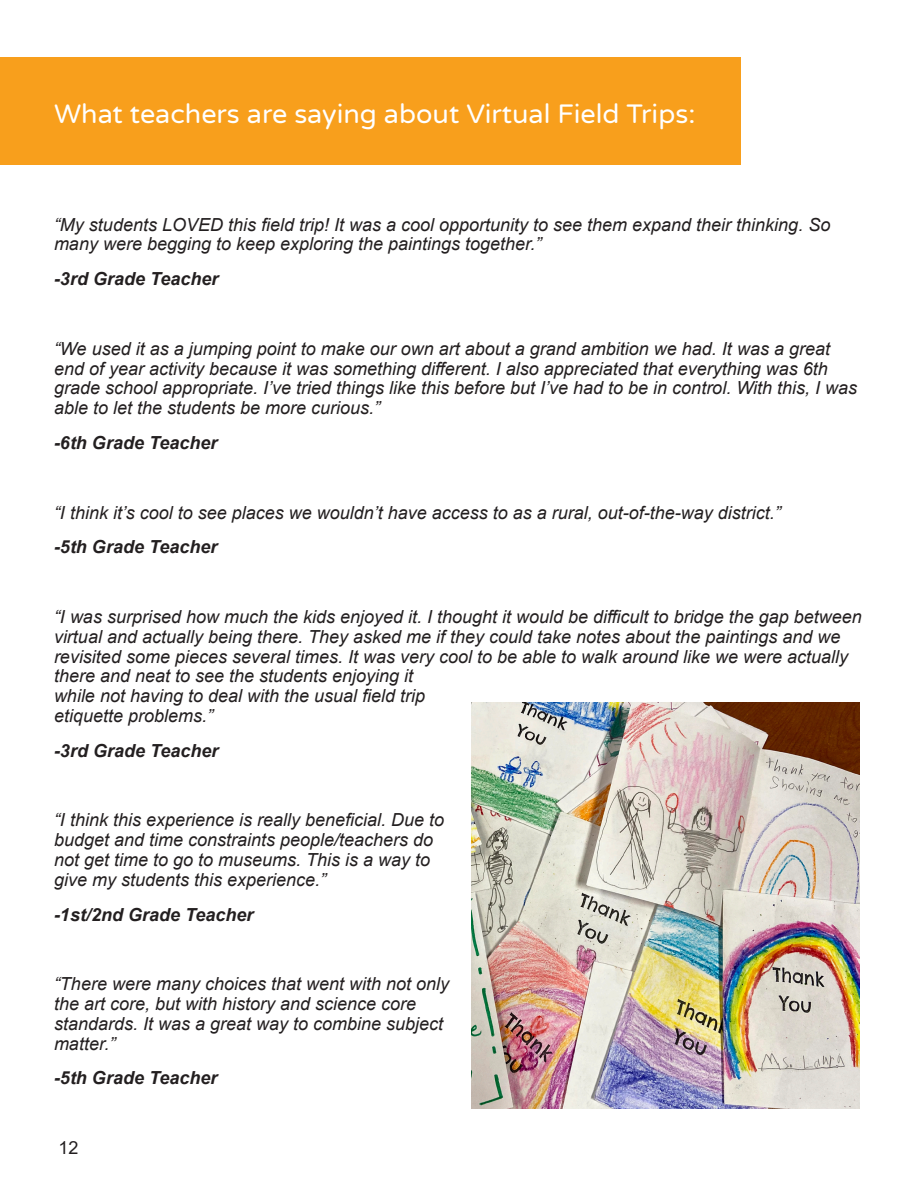
<style>
.page{position:relative;width:918px;height:1188px;background:#fff}
.page>*{position:absolute;margin:0;border:0;box-sizing:border-box;transform-origin:0 0}
.t1{font:27px "Varela Round";color:#fff}
.t2{font:italic 18px/19.8px "Arial";color:#231f20}
.t3{font:italic 700 18px "Arial";color:#231f20}
.t4{font:18px "Arial";color:#231f20}
</style>
<div class="page">
<div style="left:0;top:57px;width:741px;height:108px;background:#f89f1c"></div>
<img style="left:471px;top:703px;width:388px;height:406px">
<p class="t1" style="left:54px;top:95px;width:643px">What teachers are saying about Virtual Field Trips:</p>
<p class="t2" style="left:54px;top:215px;width:778px">“My students LOVED this field trip! It was a cool opportunity to see them expand their thinking. So many were begging to keep exploring the paintings together.”</p>
<p class="t3" style="left:54px;top:267px;width:166px">-3rd Grade Teacher</p>
<p class="t2" style="left:54px;top:339px;width:805px">“We used it as a jumping point to make our own art about a grand ambition we had. It was a great end of year activity because it was something different. I also appreciated that everything was 6th grade school appropriate. I’ve tried things like this before but I’ve had to be in control. With this, I was able to let the students be more curious.”</p>
<p class="t3" style="left:54px;top:431px;width:165px">-6th Grade Teacher</p>
<p class="t2" style="left:54px;top:503px;width:728px">“I think it’s cool to see places we wouldn’t have access to as a rural, out-of-the-way district.”</p>
<p class="t3" style="left:54px;top:535px;width:165px">-5th Grade Teacher</p>
<p class="t2" style="left:54px;top:607px;width:809px">“I was surprised how much the kids enjoyed it. I thought it would be difficult to bridge the gap between virtual and actually being there. They asked me if they could take notes about the paintings and we revisited some pieces several times. It was very cool to be able to walk around like we were actually there and neat to see the students enjoying it<br>while not having to deal with the usual field trip<br>etiquette problems.”</p>
<p class="t3" style="left:54px;top:739px;width:166px">-3rd Grade Teacher</p>
<p class="t2" style="left:54px;top:811px;width:392px">“I think this experience is really beneficial. Due to budget and time constraints people/teachers do not get time to go to museums. This is a way to give my students this experience.”</p>
<p class="t3" style="left:54px;top:902px;width:201px">-1st/2nd Grade Teacher</p>
<p class="t2" style="left:54px;top:974px;width:397px">“There were many choices that went with not only the art core, but with history and science core standards. It was a great way to combine subject matter.”</p>
<p class="t3" style="left:54px;top:1066px;width:165px">-5th Grade Teacher</p>
<p class="t4" style="left:59px;top:1135px;width:22px">12</p>
</div>
